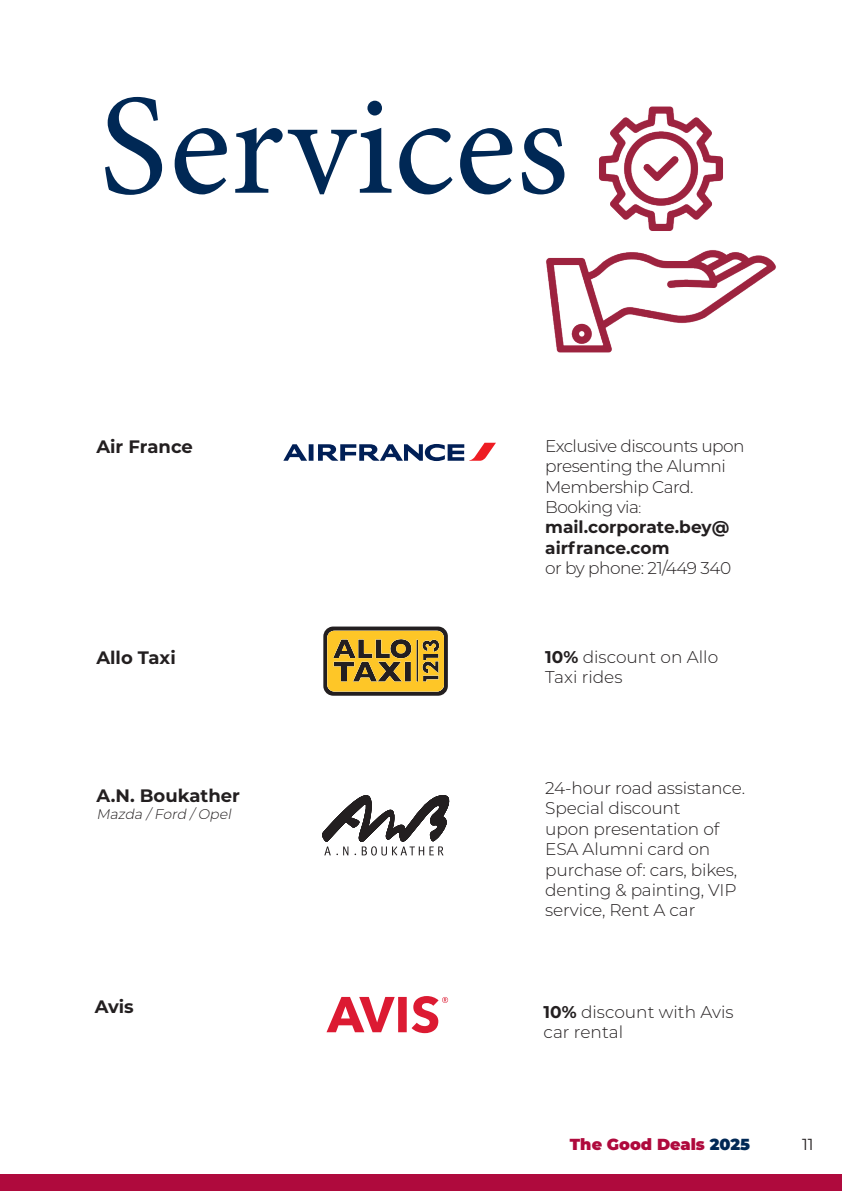
<style>
.page{position:relative;width:842px;height:1191px;background:#fff}
.page>*{position:absolute;margin:0;border:0;box-sizing:border-box;transform-origin:0 0}
.t1{font:144px "Minion Pro";color:#002855}
.t2{font:700 18px "Montserrat";color:#231f20}
.t3{font:300 17px/20.4px "Montserrat";letter-spacing:-.01em;color:#231f20}
.t4{font:300 17px/20.4px "Montserrat";letter-spacing:-.03em;color:#231f20}
.t5{font:700 17px/20.4px "Montserrat";color:#231f20}
.t6{font:900 16px "Montserrat";color:#af0a3d}
.t7{font:16px "Montserrat";color:#231f20}
.t8{font:italic 300 14px "Montserrat";color:#231f20}
.t9{font:300 14px "Montserrat";color:#231f20}
.s1{font-weight:700}
.s2{color:#002855}
</style>
<div class="page">
<div style="left:0;top:1175px;width:842px;height:16px;background:#af0a3d"></div>
<svg style="left:323px;top:626px;width:125px;height:69px;background:#ae8c31"></svg>
<svg style="left:322px;top:795px;width:127px;height:60px"></svg>
<svg style="left:326px;top:996px;width:122px;height:37px"></svg>
<img style="left:546px;top:106px;width:230px;height:247px">
<svg style="left:283px;top:443px;width:213px;height:18px"></svg>
<p class="t1" style="left:99px;top:50px;width:471px">Services</p>
<p class="t2" style="left:96px;top:433px;width:98px">Air France</p>
<p class="t2" style="left:96px;top:644px;width:81px">Allo Taxi</p>
<p class="t2" style="left:96px;top:782px;width:145px">A N. . Boukather</p>
<p class="t8" style="left:96px;top:804px;width:139px">Mazda / Ford / Opel</p>
<p class="t2" style="left:95px;top:993px;width:41px">Avis</p>
<p class="t4" style="left:545px;top:435px;width:201px">Exclusive discounts upon presenting the Alumni<br>Membership Card.</p>
<p class="t9" style="left:638px;top:498px;width:4px">:</p>
<p class="t4" style="left:545px;top:496px;width:95px">Booking via</p>
<p class="t5" style="left:545px;top:516px;width:186px">mail.corporate.bey@ airfrance.com</p>
<p class="t4" style="left:545px;top:557px;width:188px">or by phone: 21/449 340</p>
<p class="t3" style="left:545px;top:646px;width:175px"><span class="s1">10%</span> discount on Allo<br>Taxi rides</p>
<p class="t3" style="left:545px;top:777px;width:201px">24-hour road assistance.<br>Special discount<br>upon presentation of<br>ESA Alumni card on purchase of: cars, bikes, denting &amp; painting, VIP service, Rent A car</p>
<p class="t3" style="left:544px;top:1001px;width:192px"><span class="s1">10%</span> discount with Avis</p>
<p class="t3" style="left:544px;top:1021px;width:81px">car rental</p>
<p class="t6" style="left:570px;top:1132px;width:182px">The Good Deals <span class="s2">2025</span></p>
<p class="t7" style="left:802px;top:1133px;width:13px">11</p>
</div>
